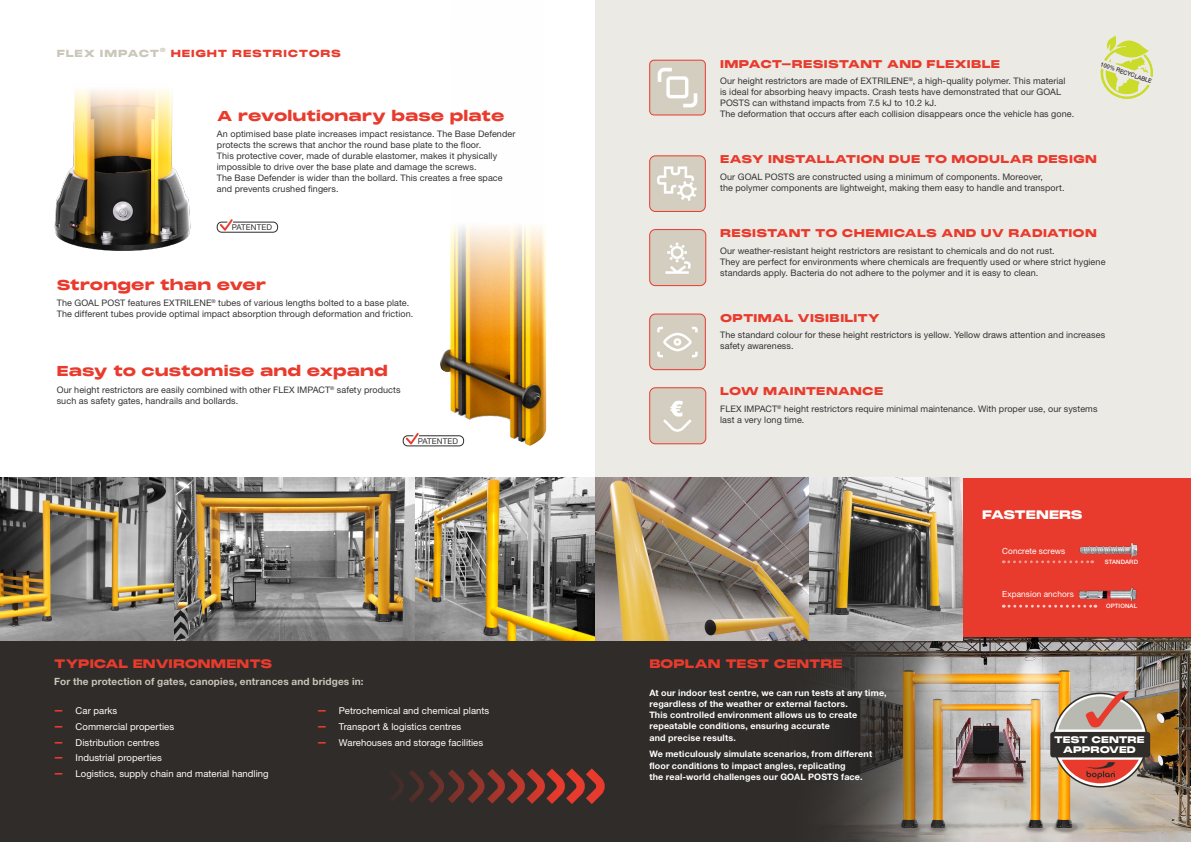
<style>
.page{position:relative;width:1191px;height:842px;background:#fff}
.page>*{position:absolute;margin:0;border:0;box-sizing:border-box;transform-origin:0 0}
.t1{font:900 14px "PP Monument Extended";letter-spacing:.005em;color:#e83b2d}
.t2{font:900 12px "PP Monument Extended";letter-spacing:-.01em;color:#e83b2d}
.t3{font:900 12px "PP Monument Extended";letter-spacing:-.02em;color:#fff}
.t4{font:900 11px "PP Monument Extended";letter-spacing:.005em;color:#e83b2d}
.t5{font:700 10px "Helvetica Neue LT Pro";letter-spacing:.015em;color:#cac6b8}
.t6{font:900 10px "PP Monument Extended";letter-spacing:.07em;color:#e83b2d}
.t7{font:9.5px "Helvetica Neue LT Pro";letter-spacing:.005em;color:#fff}
.t8{font:900 9.3px/9.3px "PP Monument Extended";letter-spacing:-.01em;color:#fff;text-align:center}
.t9{font:9px/11px "Helvetica Neue LT Pro";letter-spacing:.01em;color:#333334}
.t10{font:700 8.9px/11.3px "Helvetica Neue LT Pro";letter-spacing:.02em;color:#fff}
.t11{font:8.5px "Helvetica Neue LT Pro";letter-spacing:.01em;color:#fff}
.t12{font:8px "Helvetica Neue LT Pro";letter-spacing:.005em;color:#333334}
.t13{font:500 6px "Helvetica Neue LT Pro";letter-spacing:.025em;color:#fff}
.t14{font:500 6px "Helvetica Neue LT Pro";color:#2f2c2a;scale:.94 1}
.s1{color:#cac6b8}
.s2{font-family:"PP Monument Extended";font-weight:900;color:#e83b2d}
</style>
<div class="page">
<div style="left:957px;top:478px;width:234px;height:161px;background:#e83b2d"></div>
<div style="left:595px;top:0;width:596px;height:478px;background:#eceae5"></div>
<img style="left:1079px;top:587px;width:58px;height:15px">
<img style="left:414px;top:226px;width:133px;height:221px">
<img style="left:54px;top:89px;width:137px;height:162px">
<img style="left:651px;top:157px;width:53px;height:53px">
<div style="left:649px;top:155px;width:57px;height:57px;border:1px solid #e83b2d;border-radius:6px"></div>
<svg style="left:649px;top:59px;width:57px;height:57px"></svg>
<div style="left:666px;top:76px;width:22px;height:22px;border:3px solid #fff;border-radius:2px"></div>
<img style="left:650px;top:314px;width:55px;height:54px">
<div style="left:649px;top:314px;width:57px;height:56px;border:1px solid #e83b2d;border-radius:6px"></div>
<img style="left:650px;top:389px;width:56px;height:55px">
<div style="left:649px;top:387px;width:57px;height:57px;border:1px solid #e83b2d;border-radius:6px"></div>
<img style="left:651px;top:230px;width:55px;height:56px">
<div style="left:649px;top:229px;width:57px;height:57px;border:1px solid #e83b2d;border-radius:6px"></div>
<div style="left:0;top:638px;width:1191px;height:204px;background:#2f2c2a"></div>
<svg style="left:391px;top:768px;width:205px;height:36px"></svg>
<img style="left:770px;top:638px;width:421px;height:204px">
<svg style="left:1100px;top:36px;width:53px;height:63px"></svg>
<img style="left:0;top:478px;width:352px;height:162px">
<img style="left:352px;top:478px;width:450px;height:162px">
<svg style="left:1003px;top:560px;width:89px;height:3px"></svg>
<svg style="left:1003px;top:605px;width:93px;height:3px"></svg>
<img style="left:802px;top:478px;width:160px;height:162px">
<img style="left:1079px;top:542px;width:59px;height:16px">
<div style="left:217px;top:222px;width:61px;height:10px;border:1px solid #2f2c2a;border-radius:5px"></div>
<svg style="left:220px;top:219px;width:13px;height:12px"></svg>
<div style="left:403px;top:435px;width:61px;height:11px;border:1px solid #2f2c2a;border-radius:5px"></div>
<svg style="left:406px;top:433px;width:13px;height:11px"></svg>
<svg style="left:1053px;top:693px;width:94px;height:94px"></svg>
<div style="left:1050px;top:732px;width:100px;height:25px;background:#2f2c2a;border-radius:3px"></div>
<svg style="left:1058px;top:691px;width:84px;height:38px"></svg>
<svg style="left:1061px;top:756px;width:89px;height:48px"></svg>
<p class="t6" style="left:57px;top:46px;width:286px"><span class="s1">FLEX IMPACT</span><sup>®</sup> HEIGHT RESTRICTORS</p>
<h1 class="t1" style="left:217px;top:106px;width:289px">A revolutionary base plate</h1>
<p class="t9" style="left:217px;top:128px;width:300px">An optimised base plate increases impact resistance. The Base Defender protects the screws that anchor the round base plate to the floor.<br>This protective cover, made of durable elastomer, makes it physically impossible to drive over the base plate and damage the screws.<br>The Base Defender is wider than the bollard. This creates a free space and prevents crushed fingers.</p>
<p class="t12" style="left:232px;top:222px;width:42px">PATENTED</p>
<h1 class="t1" style="left:57px;top:275px;width:211px">Stronger than ever</h1>
<p class="t9" style="left:57px;top:297px;width:358px">The GOAL POST features EXTRILENE<sup>®</sup> tubes of various lengths bolted to a base plate.<br>The different tubes provide optimal impact absorption through deformation and friction.</p>
<h1 class="t1" style="left:57px;top:361px;width:333px">Easy to customise and expand</h1>
<p class="t9" style="left:57px;top:384px;width:345px">Our height restrictors are easily combined with other FLEX IMPACT<sup>®</sup> safety products such as safety gates, handrails and bollards.</p>
<p class="t12" style="left:418px;top:436px;width:42px">PATENTED</p>
<h2 class="t2" style="left:54px;top:655px;width:219px">TYPICAL ENVIRONMENTS</h2>
<p class="t5" style="left:54px;top:676px;width:311px">For the protection of gates, canopies, entrances and bridges in:</p>
<p class="t7" style="left:54px;top:705px;width:64px"><span class="s2">-</span> Car parks</p>
<p class="t7" style="left:54px;top:720px;width:121px"><span class="s2">-</span> Commercial properties</p>
<p class="t7" style="left:54px;top:736px;width:107px"><span class="s2">-</span> Distribution centres</p>
<p class="t7" style="left:54px;top:752px;width:109px"><span class="s2">-</span> Industrial properties</p>
<p class="t7" style="left:54px;top:768px;width:216px"><span class="s2">-</span> Logistics, supply chain and material handling</p>
<p class="t7" style="left:317px;top:705px;width:173px"><span class="s2">-</span> Petrochemical and chemical plants</p>
<p class="t7" style="left:317px;top:720px;width:145px"><span class="s2">-</span> Transport &amp; logistics centres</p>
<p class="t7" style="left:317px;top:736px;width:167px"><span class="s2">-</span> Warehouses and storage facilities</p>
<p class="t4" style="left:720px;top:56px;width:282px">IMPACT-RESISTANT AND FLEXIBLE</p>
<p class="t9" style="left:720px;top:75px;width:355px">Our height restrictors are made of EXTRILENE<sup>®</sup>, a high-quality polymer. This material is ideal for absorbing heavy impacts. Crash tests have demonstrated that our GOAL POSTS can withstand impacts from 7.5 kJ to 10.2 kJ.<br>The deformation that occurs after each collision disappears once the vehicle has gone.</p>
<p class="t4" style="left:720px;top:151px;width:378px">EASY INSTALLATION DUE TO MODULAR DESIGN</p>
<p class="t9" style="left:720px;top:171px;width:346px">Our GOAL POSTS are constructed using a minimum of components. Moreover,<br>the polymer components are lightweight, making them easy to handle and transport.</p>
<p class="t4" style="left:720px;top:225px;width:378px">RESISTANT TO CHEMICALS AND UV RADIATION</p>
<p class="t9" style="left:720px;top:245px;width:387px">Our weather-resistant height restrictors are resistant to chemicals and do not rust.<br>They are perfect for environments where chemicals are frequently used or where strict hygiene standards apply. Bacteria do not adhere to the polymer and it is easy to clean.</p>
<p class="t4" style="left:720px;top:310px;width:161px">OPTIMAL VISIBILITY</p>
<p class="t9" style="left:720px;top:329px;width:386px">The standard colour for these height restrictors is yellow. Yellow draws attention and increases safety awareness.</p>
<p class="t4" style="left:720px;top:384px;width:165px">LOW MAINTENANCE</p>
<p class="t9" style="left:720px;top:403px;width:379px">FLEX IMPACT<sup>®</sup> height restrictors require minimal maintenance. With proper use, our systems last a very long time.</p>
<p class="t14" style="left:1102px;top:60px;width:59px;rotate:19deg">100% RECYCLABLE</p>
<h2 class="t2" style="left:649px;top:655px;width:195px">BOPLAN TEST CENTRE</h2>
<p class="t10" style="left:649px;top:686px;width:239px">At our indoor test centre, we can run tests at any time, regardless of the weather or external factors.<br>This controlled environment allows us to create repeatable conditions, ensuring accurate<br>and precise results.</p>
<p class="t10" style="left:649px;top:748px;width:224px">We meticulously simulate scenarios, from different floor conditions to impact angles, replicating<br>the real-world challenges our GOAL POSTS face.</p>
<h2 class="t3" style="left:982px;top:507px;width:102px">FASTENERS</h2>
<p class="t11" style="left:982px;top:545px;width:84px"><span class="s2">-</span> Concrete screws</p>
<p class="t11" style="left:982px;top:589px;width:93px"><span class="s2">-</span> Expansion anchors</p>
<p class="t13" style="left:1104px;top:558px;width:35px">STANDARD</p>
<p class="t13" style="left:1106px;top:602px;width:33px">OPTIONAL</p>
<p class="t8" style="left:1054px;top:735px;width:92px">TEST CENTRE<br>APPROVED</p>
</div>
